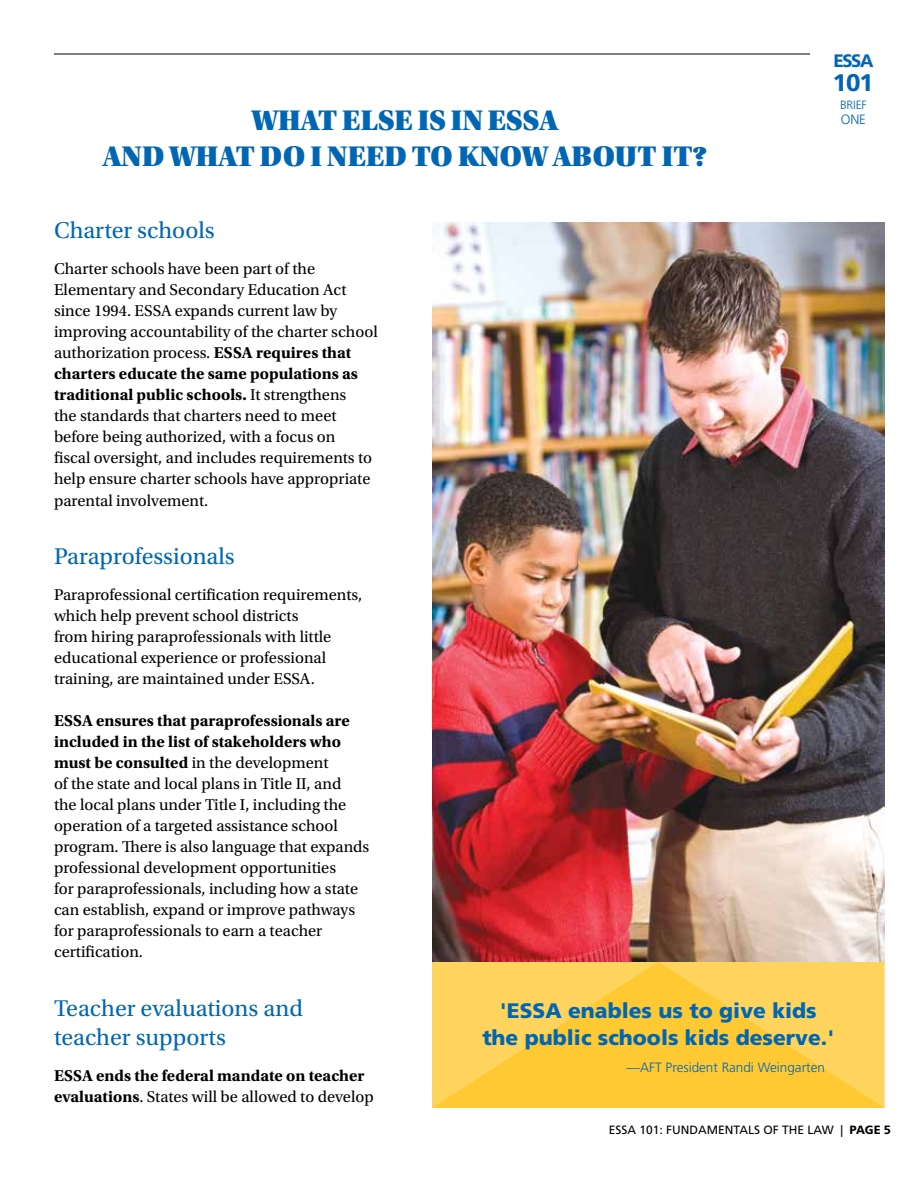
<style>
.page{position:relative;width:918px;height:1188px;background:#fff}
.page>*{position:absolute;margin:0;border:0;box-sizing:border-box;transform-origin:0 0}
.t1{font:30px "Utopia Std Black Headline";letter-spacing:.015em;color:#0066b3}
.t2{font:24px/28.8px "Utopia Std";color:#0067b1}
.t3{font:800 24px "Frutiger Neue LT Pro";color:#0066b3}
.t4{font:900 21px/27px "Frutiger LT Std";color:#0066b3;text-align:center}
.t5{font:800 18px "Frutiger Neue LT Pro";color:#0066b3}
.t6{font:16.5px/21px "Utopia Std";color:#000}
.t7{font:700 16.5px/21px "Utopia Std";color:#000}
.t8{font:300 13.5px "Frutiger LT Std";color:#0066b3}
.t9{font:12px "Frutiger LT Std";color:#000}
.t10{font:300 12px "Frutiger LT Std";letter-spacing:-.01em;color:#0066b3}
.s1{font-weight:700}
.s2{font-weight:400}
.s3{font-family:"Frutiger Neue LT Pro";font-weight:800}
</style>
<div class="page">
<hr style="left:54px;top:54px;width:756px;height:1px;background:#000">
<svg style="left:432px;top:857px;width:453px;height:251px;background:#fece48"></svg>
<img style="left:432px;top:222px;width:452px;height:740px">
<p class="t5" style="left:833px;top:50px;width:42px">ESSA</p>
<h2 class="t3" style="left:833px;top:69px;width:43px">101</h2>
<p class="t10" style="left:840px;top:99px;width:28px">BRIEF</p>
<h1 class="t1" style="left:252px;top:104px;width:308px">WHAT ELSE IS IN ESSA</h1>
<p class="t8" style="left:841px;top:112px;width:27px">ONE</p>
<h1 class="t1" style="left:103px;top:140px;width:606px">AND WHAT DO I NEED TO KNOW ABOUT IT?</h1>
<h2 class="t2" style="left:54px;top:217px;width:162px">Charter schools</h2>
<p class="t6" style="left:54px;top:259px;width:325px">Charter schools have been part of the Elementary and Secondary Education Act since 1994. ESSA expands current law by improving accountability of the charter school authorization process. <span class="s1">ESSA requires that charters educate the same populations as traditional public schools.</span> It strengthens<br>the standards that charters need to meet before being authorized, with a focus on<br>fiscal oversight, and includes requirements to help ensure charter schools have appropriate parental involvement.</p>
<h2 class="t2" style="left:54px;top:543px;width:182px">Paraprofessionals</h2>
<p class="t6" style="left:54px;top:585px;width:310px">Paraprofessional certification requirements, which help prevent school districts<br>from hiring paraprofessionals with little educational experience or professional training, are maintained under ESSA.</p>
<p class="t6" style="left:54px;top:711px;width:317px"><span class="s1">ESSA ensures that paraprofessionals are included in the list of stakeholders who must be consulted</span> in the development<br>of the state and local plans in Title II, and<br>the local plans under Title I, including the operation of a targeted assistance school program. There is also language that expands professional development opportunities<br>for paraprofessionals, including how a state can establish, expand or improve pathways for paraprofessionals to earn a teacher certification.</p>
<h2 class="t2" style="left:54px;top:994px;width:251px">Teacher evaluations and teacher supports</h2>
<p class="t7" style="left:54px;top:1065px;width:321px">ESSA ends the federal mandate on teacher evaluations<span class="s2">. States will be allowed to develop</span></p>
<p class="t4" style="left:482px;top:997px;width:354px">'ESSA enables us to give kids the public schools kids deserve.'</p>
<p class="t8" style="left:627px;top:1059px;width:200px">—AFT President Randi Weingarten</p>
<p class="t9" style="left:609px;top:1123px;width:284px">ESSA 101: FUNDAMENTALS OF THE LAW | <span class="s3">PAGE 5</span></p>
</div>
